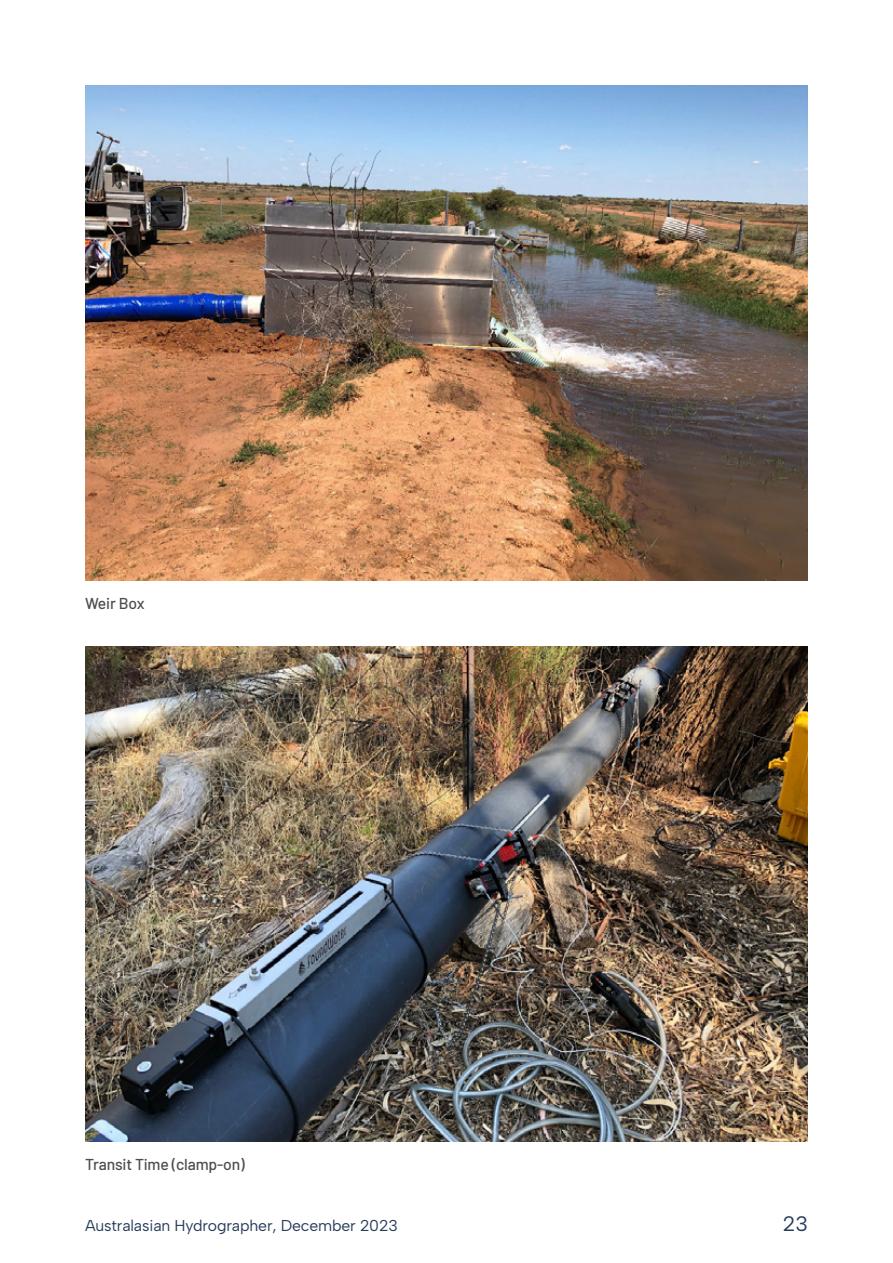
<style>
.page{position:relative;width:893px;height:1263px;background:#fff}
.page>*{position:absolute;margin:0;border:0;box-sizing:border-box;transform-origin:0 0}
.t1{font:21px "Albert Sans";color:#2a3d5d}
.t2{font:15.75px "Albert Sans";letter-spacing:-.01em;color:#2a3d5d}
.t3{font:500 15.75px "Barlow";letter-spacing:-.01em;color:#4d4d4f}
</style>
<div class="page">
<img style="left:85px;top:85px;width:723px;height:495px">
<img style="left:85px;top:646px;width:723px;height:496px">
<p class="t3" style="left:85px;top:592px;width:61px">Weir Box</p>
<p class="t3" style="left:85px;top:1153px;width:161px">Transit Time (clamp-on)</p>
<p class="t2" style="left:85px;top:1216px;width:314px">Australasian Hydrographer, December 2023</p>
<h1 class="t1" style="left:783px;top:1211px;width:26px">23</h1>
</div>
